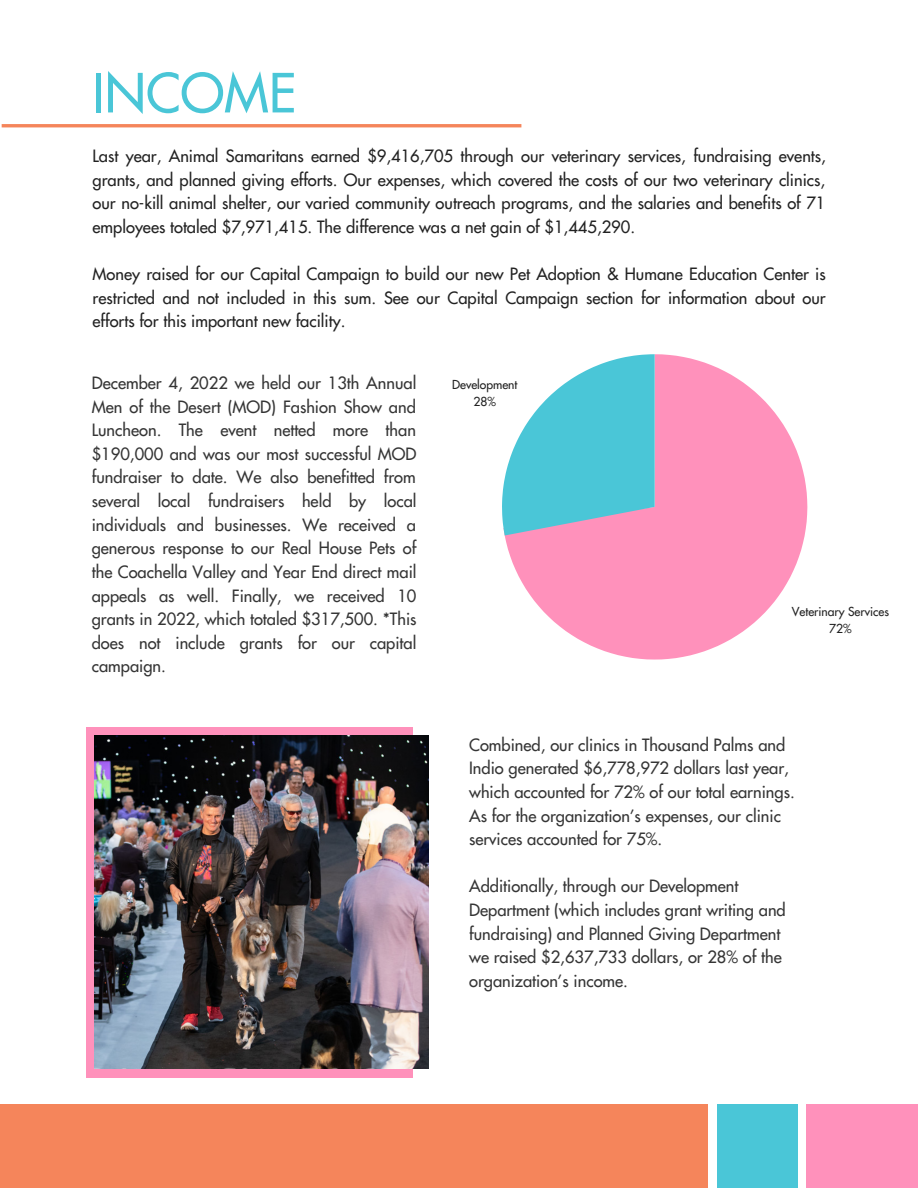
<style>
.page{position:relative;width:918px;height:1188px;background:#fff}
.page>*{position:absolute;margin:0;border:0;box-sizing:border-box;transform-origin:0 0}
.t1{font:52.5px "Futura LT";color:#4ac6d7}
.t2{font:16.5px/23.7px "Futura LT";color:#353535}
.t3{font:16.5px/23.7px "Futura LT";color:#222;text-align:justify}
.t4{font:12px/16.5px "Futura LT";color:#222;text-align:center}
</style>
<div class="page">
<div style="left:0;top:1104px;width:708px;height:84px;background:#f5855b"></div>
<div style="left:717px;top:1104px;width:81px;height:84px;background:#4ac6d7"></div>
<div style="left:806px;top:1104px;width:112px;height:84px;background:#ff91bb"></div>
<div style="left:87px;top:727px;width:325px;height:351px;background:#ff91bb"></div>
<img style="left:95px;top:735px;width:333px;height:333px">
<svg style="left:504px;top:354px;width:303px;height:306px;fill:#ff91bb"></svg>
<svg style="left:502px;top:354px;width:153px;height:182px"></svg>
<hr style="left:2px;top:124px;width:519px;height:3px;background:#f5855b">
<h1 class="t1" style="left:93px;top:59px;width:205px">INCOME</h1>
<p class="t3" style="left:93px;top:144px;width:735px">Last year, Animal Samaritans earned $9,416,705 through our veterinary services, fundraising events, grants, and planned giving efforts. Our expenses, which covered the costs of our two veterinary clinics, our no-kill animal shelter, our varied community outreach programs, and the salaries and benefits of 71 employees totaled $7,971,415. The difference was a net gain of $1,445,290.</p>
<p class="t3" style="left:93px;top:262px;width:735px">Money raised for our Capital Campaign to build our new Pet Adoption &amp; Humane Education Center is restricted and not included in this sum. See our Capital Campaign section for information about our efforts for this important new facility.</p>
<p class="t2" style="left:92px;top:371px;width:326px;text-align:justify">December 4, 2022 we held our 13th Annual Men of the Desert (MOD) Fashion Show and Luncheon. The event netted more than $190,000 and was our most successful MOD fundraiser to date. We also benefitted from several local fundraisers held by local individuals and businesses. We received a generous response to our Real House Pets of the Coachella Valley and Year End direct mail appeals as well. Finally, we received 10 grants in 2022, which totaled $317,500. *This does not include grants for our capital campaign.</p>
<p class="t4" style="left:452px;top:377px;width:67px">Development<br>28%</p>
<p class="t4" style="left:792px;top:604px;width:99px">Veterinary Services<br>72%</p>
<p class="t2" style="left:469px;top:733px;width:327px">Combined, our clinics in Thousand Palms and Indio generated $6,778,972 dollars last year, which accounted for 72% of our total earnings.<br>As for the organization’s expenses, our clinic services accounted for 75%.</p>
<p class="t2" style="left:469px;top:874px;width:318px">Additionally, through our Development Department (which includes grant writing and fundraising) and Planned Giving Department we raised $2,637,733 dollars, or 28% of the organization’s income.</p>
</div>
